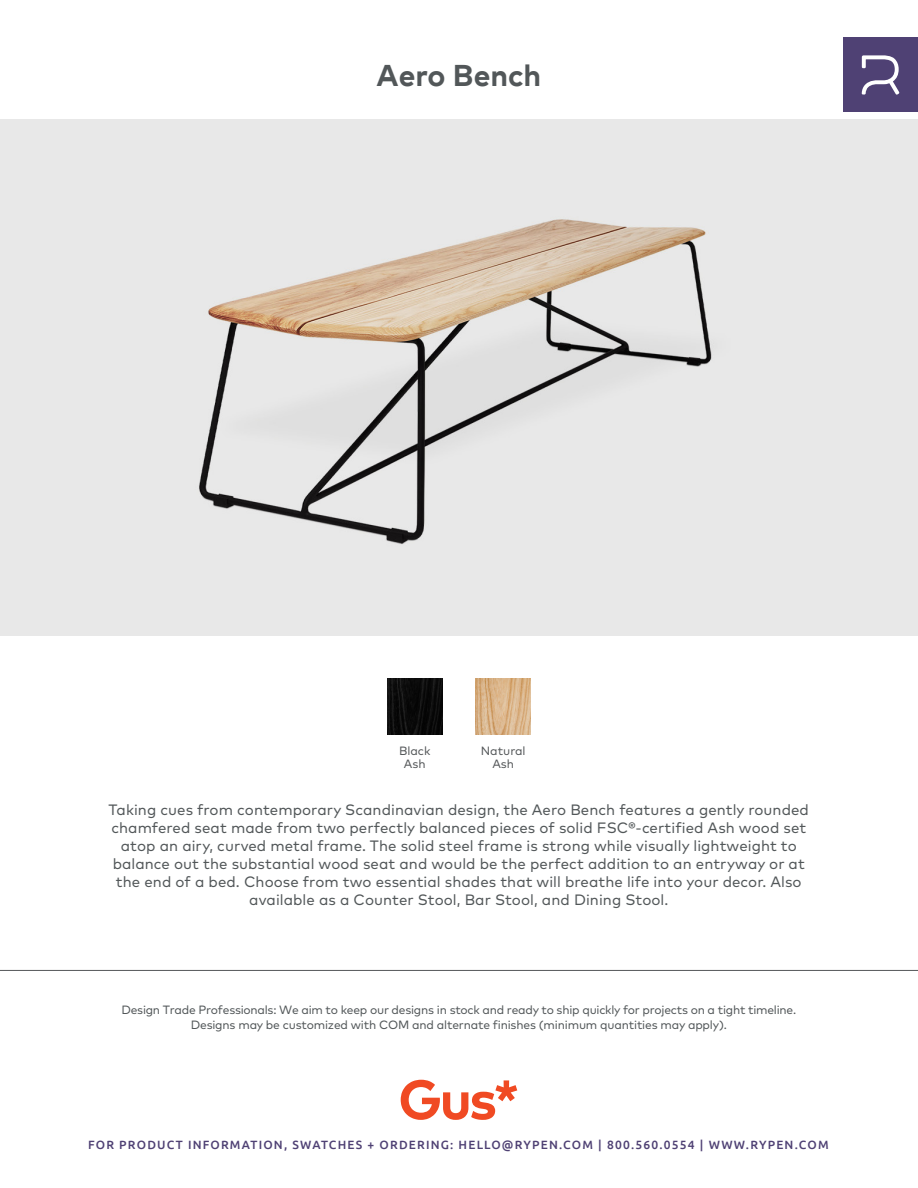
<style>
.page{position:relative;width:918px;height:1188px;background:#fff}
.page>*{position:absolute;margin:0;border:0;box-sizing:border-box;transform-origin:0 0}
.Product_Title{font:700 30px "Mark";color:#525759}
.Description{font:15px/18px "Mark Pro";letter-spacing:.005em;color:#525759;text-align:center}
.t1{font:12px/15px "Mark Pro";letter-spacing:-.02em;color:#525759;text-align:center}
.t2{font:500 12px "Ubuntu";letter-spacing:.1em;color:#4f4174}
.t3{font:12px "Mark Pro";color:#545759}
</style>
<div class="page">
<img style="left:0;top:119px;width:918px;height:516px">
<hr style="left:0;top:970px;width:918px;height:1px;background:#545759">
<img style="left:387px;top:679px;width:55px;height:55px">
<img style="left:476px;top:679px;width:55px;height:55px">
<svg style="left:401px;top:1080px;width:116px;height:40px"></svg>
<div style="left:843px;top:38px;width:75px;height:74px;background:#4f4174"></div>
<svg style="left:862px;top:55px;width:37px;height:40px"></svg>
<p class="Product_Title" style="left:377px;top:56px;width:166px">Aero Bench</p>
<p class="t3" style="left:399px;top:741px;width:33px">Black</p>
<p class="t3" style="left:404px;top:755px;width:23px">Ash</p>
<p class="t3" style="left:481px;top:741px;width:46px">Natural</p>
<p class="t3" style="left:492px;top:755px;width:23px">Ash</p>
<p class="Description" style="left:109px;top:800px;width:702px">Taking cues from contemporary Scandinavian design, the Aero Bench features a gently rounded chamfered seat made from two perfectly balanced pieces of solid FSC®‐certified Ash wood set atop an airy, curved metal frame. The solid steel frame is strong while visually lightweight to balance out the substantial wood seat and would be the perfect addition to an entryway or at the end of a bed. Choose from two essential shades that will breathe life into your decor. Also available as a Counter Stool, Bar Stool, and Dining Stool.</p>
<p class="t1" style="left:121px;top:1001px;width:676px">Design Trade Professionals: We aim to keep our designs in stock and ready to ship quickly for projects on a tight timeline.<br>Designs may be customized with COM and alternate finishes (minimum quantities may apply).</p>
<p class="t2" style="left:88px;top:1137px;width:742px">FOR PRODUCT INFORMATION, SWATCHES + ORDERING: HELLO@RYPEN.COM | 800.560.0554 | WWW.RYPEN.COM</p>
</div>
